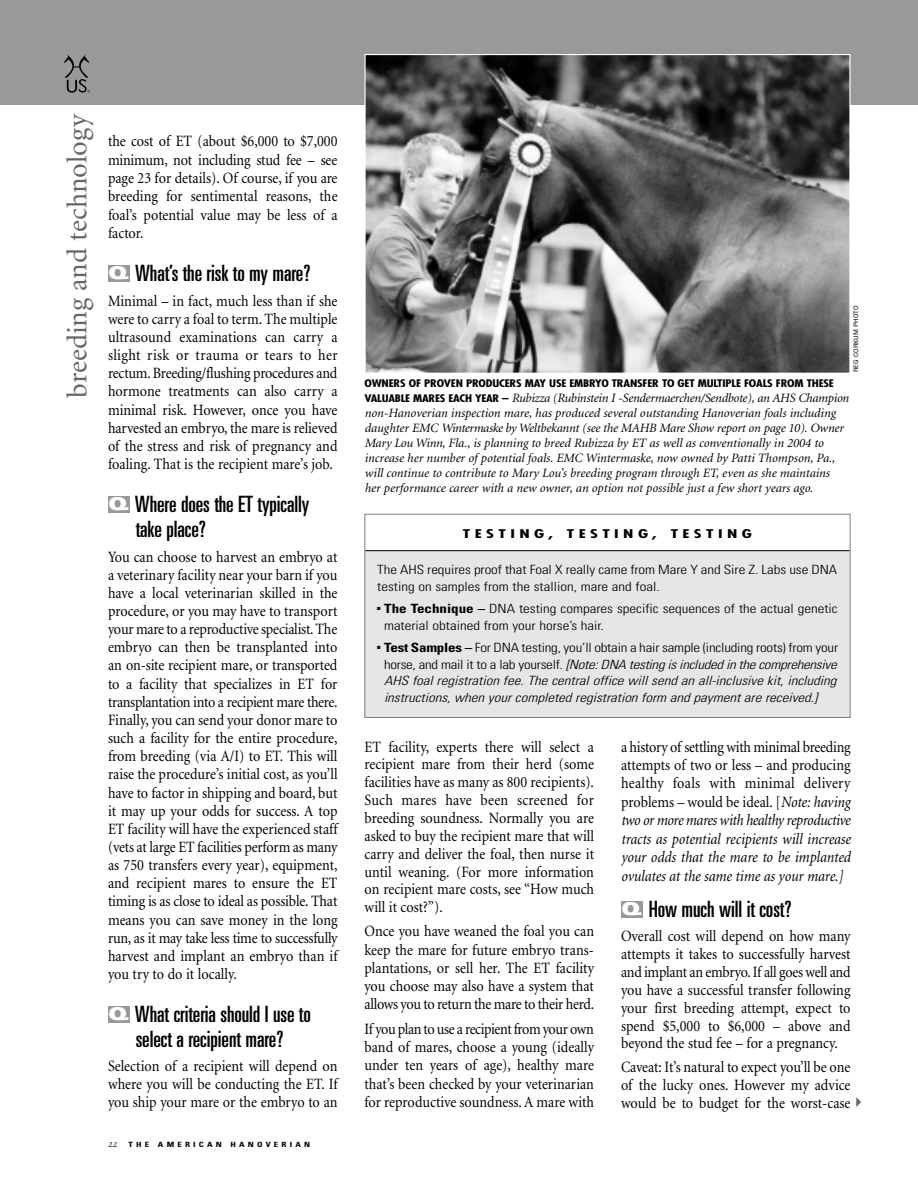
<style>
.page{position:relative;width:918px;height:1188px;background:#fff}
.page>*{position:absolute;margin:0;border:0;box-sizing:border-box;transform-origin:0 0}
.t1{font:28.5px "Minion";color:#666}
.t2{font:ultra-condensed 22.5px/25.2px "Univers";letter-spacing:-.005em;color:#000}
.t3{font:900 expanded 17.55px "Univers";color:#fff}
.t4{font:15.75px/18.1px "Minion";color:#000;text-align:justify;scale:.9 1}
.t5{font:italic 15.75px/18.5px "Minion";color:#000;text-align:justify;scale:.9 1}
.t6{font:italic 12.75px/15px "Minion";color:#000}
.t7{font:italic 300 condensed 12.75px/16.5px "Univers";color:#000;scale:1.18 1}
.t8{font:300 condensed 12.75px/16.5px "Univers";color:#000;scale:1.18 1}
.t9{font:700 condensed 11.7px "Futura";letter-spacing:.245em;color:#000;scale:1.54 1}
.t10{font:700 condensed 10.2px "Futura";letter-spacing:-.015em;color:#000;scale:1.25 1}
.t11{font:700 condensed 7.2px "Univers";letter-spacing:.355em;color:#000;scale:1.25 1}
.t12{font:condensed 6px "Helvetica";color:#000;scale:1.25 1}
.s1{font-family:"Futura";font-weight:700;font-style:normal;font-stretch:condensed;font-size:10.2px}
.s2{font-weight:700}
.s3{font-weight:700;font-style:normal}
.s4{font-style:normal}
.s5{color:#666}
</style>
<div class="page">
<div style="left:0;top:0;width:918px;height:105px;background:#999"></div>
<svg style="left:64px;top:54px;width:26px;height:39px"></svg>
<div style="left:108px;top:1006px;width:22px;height:16px;background:#999"></div>
<div style="left:108px;top:496px;width:22px;height:16px;background:#999"></div>
<div style="left:108px;top:265px;width:22px;height:17px;background:#999"></div>
<img style="left:366px;top:56px;width:482px;height:316px">
<div style="left:364px;top:54px;width:486px;height:320px;border:1px solid #fff"></div>
<div style="left:621px;top:901px;width:22px;height:16px;background:#999"></div>
<div style="left:364px;top:551px;width:486px;height:166px;background:#e6e6e6"></div>
<hr style="left:365px;top:550px;width:485px;height:1px;background:#000">
<div style="left:364px;top:514px;width:486px;height:204px;border:1px solid #808080"></div>
<h1 class="t1" style="left:66px;top:398px;width:285px;rotate:-90deg">breeding and technology</h1>
<p class="t4" style="left:108px;top:133px;width:257px">the cost of ET (about $6,000 to $7,000 minimum, not including stud fee – see page 23 for details). Of course, if you are breeding for sentimental reasons, the foal’s potential value may be less of a factor.</p>
<h2 class="t2" style="left:135px;top:263px;width:177px">What’s the risk to my mare?</h2>
<p class="t4" style="left:108px;top:293px;width:257px">Minimal – in fact, much less than if she were to carry a foal to term. The multiple ultrasound examinations can carry a slight risk or trauma or tears to her rectum. Breeding/flushing procedures and hormone treatments can also carry a minimal risk. However, once you have harvested an embryo, the mare is relieved of the stress and risk of pregnancy and foaling. That is the recipient mare’s job.</p>
<h2 class="t2" style="left:135px;top:493px;width:176px">Where does the ET typically take place?</h2>
<p class="t4" style="left:108px;top:549px;width:257px">You can choose to harvest an embryo at a veterinary facility near your barn if you have a local veterinarian skilled in the procedure, or you may have to transport your mare to a reproductive specialist. The embryo can then be transplanted into an on-site recipient mare, or transported to a facility that specializes in ET for transplantation into a recipient mare there.<br>Finally, you can send your donor mare to such a facility for the entire procedure, from breeding (via A/I) to ET. This will raise the procedure’s initial cost, as you’ll have to factor in shipping and board, but it may up your odds for success. A top ET facility will have the experienced staff (vets at large ET facilities perform as many as 750 transfers every year), equipment, and recipient mares to ensure the ET timing is as close to ideal as possible. That means you can save money in the long run, as it may take less time to successfully harvest and implant an embryo than if you try to do it locally.</p>
<h2 class="t2" style="left:135px;top:1003px;width:178px">What criteria should I use to select a recipient mare?</h2>
<p class="t4" style="left:108px;top:1059px;width:257px">Selection of a recipient will depend on where you will be conducting the ET. If you ship your mare or the embryo to an</p>
<p class="t3" style="left:109px;top:267px;width:21px">Q</p>
<p class="t3" style="left:109px;top:497px;width:21px">Q</p>
<p class="t3" style="left:109px;top:1007px;width:21px">Q</p>
<p class="t11" style="left:129px;top:1142px;width:147px">THE AMERICAN HANOVERIAN</p>
<p class="t12" style="left:852px;top:372px;width:55px;rotate:-90deg">REG CORKUM PHOTO</p>
<p class="t10" style="left:364px;top:379px;width:377px">OWNERS OF PROVEN PRODUCERS MAY USE EMBRYO TRANSFER TO GET MULTIPLE FOALS FROM THESE</p>
<p class="t6" style="left:364px;top:392px;width:486px"><span class="s1">VALUABLE MARES EACH YEAR –</span> Rubizza (Rubinstein I -Sendermaerchen/Sendbote), an AHS Champion non-Hanoverian inspection mare, has produced several outstanding Hanoverian foals including daughter EMC Wintermaske by Weltbekannt (see the MAHB Mare Show report on page 10). Owner Mary Lou Winn, Fla., is planning to breed Rubizza by ET as well as conventionally in 2004 to increase her number of potential foals. EMC Wintermaske, now owned by Patti Thompson, Pa., will continue to contribute to Mary Lou’s breeding program through ET, even as she maintains<br>her performance career with a new owner, an option not possible just a few short years ago.</p>
<p class="t9" style="left:463px;top:528px;width:189px">TESTING, TESTING, TESTING</p>
<p class="t8" style="left:377px;top:563px;width:391px">The AHS requires proof that Foal X really came from Mare Y and Sire Z. Labs use DNA testing on samples from the stallion, mare and foal.</p>
<p class="t8" style="left:384px;top:602px;width:386px;text-indent:-7px">■ <span class="s2">The Technique –</span> DNA testing compares specific sequences of the actual genetic material obtained from your horse’s hair.</p>
<p class="t7" style="left:384px;top:641px;width:386px;text-indent:-7px">■ <span class="s3">Test Samples –</span> <span class="s4">For DNA testing, you’ll obtain a hair sample (including roots) from your horse, and mail it to a lab yourself.</span> [Note: DNA testing is included in the comprehensive AHS foal registration fee. The central office will send an all-inclusive kit, including instructions, when your completed registration form and payment are received.]</p>
<p class="t4" style="left:364px;top:739px;width:257px">ET facility, experts there will select a recipient mare from their herd (some facilities have as many as 800 recipients).<br>Such mares have been screened for breeding soundness. Normally you are asked to buy the recipient mare that will carry and deliver the foal, then nurse it until weaning. (For more information on recipient mare costs, see “How much will it cost?”).</p>
<p class="t4" style="left:365px;top:924px;width:257px">Once you have weaned the foal you can keep the mare for future embryo trans&shy;plantations, or sell her. The ET facility you choose may also have a system that allows you to return the mare to their herd.</p>
<p class="t4" style="left:365px;top:1021px;width:257px">If you plan to use a recipient from your own band of mares, choose a young (ideally under ten years of age), healthy mare that’s been checked by your veterinarian for reproductive soundness. A mare with</p>
<p class="t5" style="left:621px;top:739px;width:257px"><span class="s4">a history of settling with minimal breeding attempts of two or less – and producing healthy foals with minimal delivery problems – would be ideal. [</span>Note: having two or more mares with healthy reproductive tracts as potential recipients will increase your odds that the mare to be implanted ovulates at the same time as your mare.]</p>
<h2 class="t2" style="left:649px;top:899px;width:144px">How much will it cost?</h2>
<p class="t4" style="left:621px;top:929px;width:257px">Overall cost will depend on how many attempts it takes to successfully harvest and implant an embryo. If all goes well and you have a successful transfer following your first breeding attempt, expect to spend $5,000 to $6,000 – above and beyond the stud fee – for a pregnancy.</p>
<p class="t4" style="left:621px;top:1059px;width:257px;line-height:17.7px">Caveat: It’s natural to expect you’ll be one of the lucky ones. However my advice</p>
<p class="t3" style="left:622px;top:903px;width:21px">Q</p>
<p class="t4" style="left:621px;top:1095px;width:274px">would be to budget for the worst-case<span class="s5">✔</span></p>
</div>
